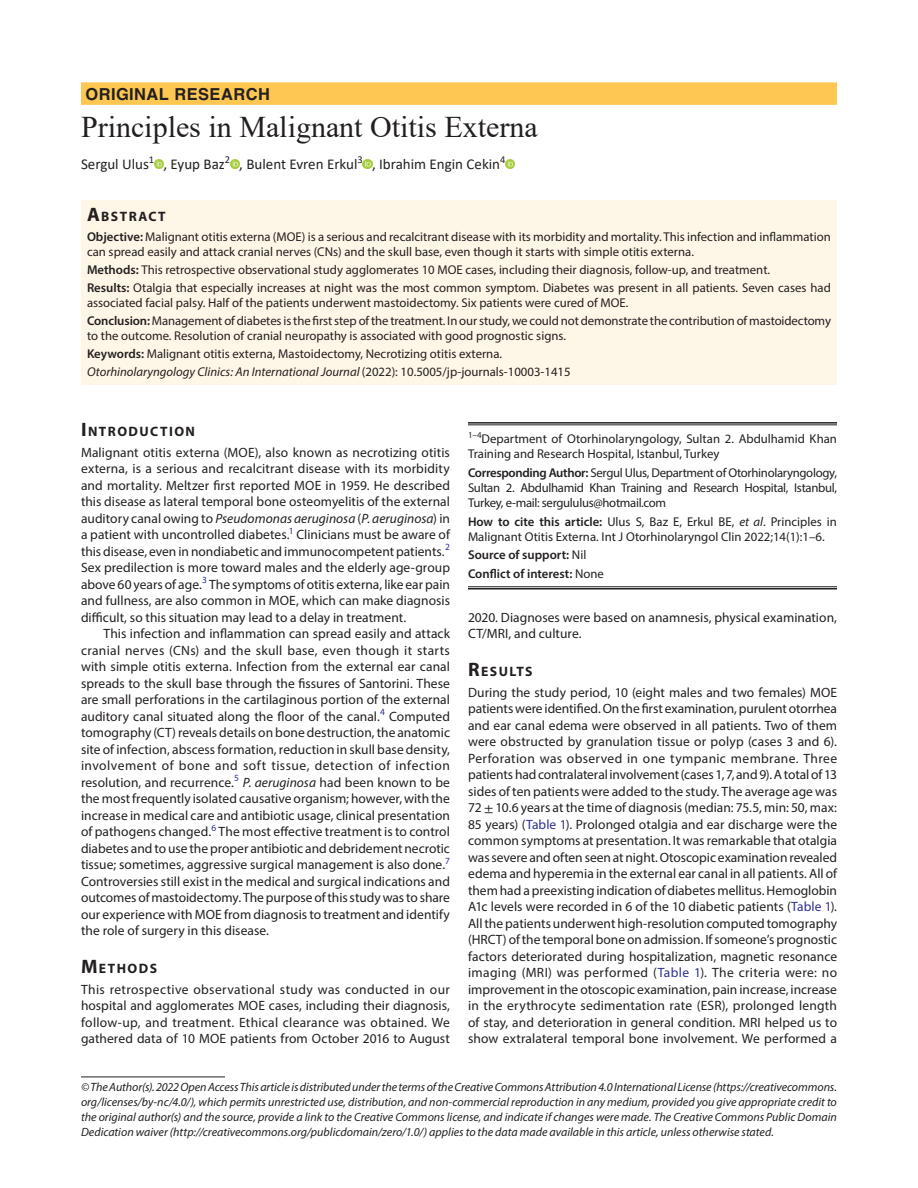
<style>
.page{position:relative;width:918px;height:1188px;background:#fff}
.page>*{position:absolute;margin:0;border:0;box-sizing:border-box;transform-origin:0 0}
.t1{font:30px "Times New Roman";color:#231f20}
.ArticleType{font:700 16.5px "Helvetica LT Std";letter-spacing:.025em;color:#231f20}
.AuthorName{font:15px "Calibri";color:#231f20}
.Head-1{font:700 13.65px "Myriad Pro";letter-spacing:.105em;color:#231f20}
.Head-1-first{font:700 13.65px "Myriad Pro";letter-spacing:.105em;color:#231f20}
.AbstractTitle{font:700 13.65px "Myriad Pro";letter-spacing:.105em;color:#231f20}
.Para-NoIndent{font:13.5px/16.5px "Myriad Pro";letter-spacing:.005em;color:#231f20;text-align:justify}
.Para-Indent{font:13.5px/16.5px "Myriad Pro";color:#231f20;text-align:justify}
.Abstract-Para-first{font:12.75px/15px "Myriad Pro";color:#231f20}
.Corresponding_Author{font:12.75px/15.3px "Myriad Pro";letter-spacing:-.025em;color:#231f20;text-align:justify}
.How_to_Cite{font:12.75px/15.3px "Myriad Pro";color:#231f20}
.Affiliation-first{font:12.75px/15.3px "Myriad Pro";color:#231f20}
.Journal-DOI{font:italic 12.75px "Myriad Pro";color:#231f20}
.Keywords{font:12.75px "Myriad Pro";color:#231f20}
.COI{font:600 12.75px "Myriad Pro";color:#231f20}
.Source{font:600 12.75px "Myriad Pro";color:#231f20}
.FootNote{font:italic 12px/15px "Myriad Pro";color:#231f20;text-align:justify}
.s1{font-size:19.5px}
.s2{font-weight:600}
.s3{font-style:normal}
.s4{font-style:italic}
.s5{font-weight:400}
.s6{font-family:"STIX General"}
.s7{color:#2e3092}
</style>
<div class="page">
<div style="left:81px;top:82px;width:756px;height:23px;background:#fec751"></div>
<div style="left:81px;top:200px;width:756px;height:26px;background:#fef7e7"></div>
<div style="left:81px;top:225px;width:756px;height:40px;background:#fef7e7"></div>
<div style="left:81px;top:258px;width:756px;height:25px;background:#fef7e7"></div>
<div style="left:81px;top:276px;width:756px;height:40px;background:#fef7e7"></div>
<div style="left:81px;top:309px;width:756px;height:40px;background:#fef7e7"></div>
<div style="left:81px;top:342px;width:756px;height:25px;background:#fef7e7"></div>
<div style="left:81px;top:360px;width:756px;height:25px;background:#fef7e7"></div>
<svg style="left:154px;top:159px;width:9px;height:10px"></svg>
<svg style="left:230px;top:159px;width:9px;height:10px"></svg>
<svg style="left:363px;top:159px;width:9px;height:10px"></svg>
<svg style="left:506px;top:159px;width:9px;height:10px"></svg>
<hr style="left:81px;top:1077px;width:144px;height:1px;background:#231f20">
<hr style="left:468px;top:422px;width:369px;height:2px;background:#231f20">
<hr style="left:468px;top:425px;width:369px;height:1px;background:#231f20">
<hr style="left:468px;top:586px;width:369px;height:1px;background:#231f20">
<hr style="left:468px;top:588px;width:369px;height:2px;background:#231f20">
<p class="ArticleType" style="left:86px;top:84px;width:186px">ORIGINAL RESEARCH</p>
<p class="t1" style="left:81px;top:106px;width:458px">Principles in Malignant Otitis Externa</p>
<p class="AuthorName" style="left:81px;top:153px;width:426px">Sergul Ulus<sup>1</sup> , Eyup Baz<sup>2</sup> , Bulent Evren Erkul<sup>3</sup> , Ibrahim Engin Cekin<sup>4</sup></p>
<p class="AbstractTitle" style="left:87px;top:208px;width:80px"><span class="s1">A</span>BSTRACT</p>
<p class="Abstract-Para-first" style="left:87px;top:229px;width:745px"><span class="s2">Objective:</span> Malignant otitis externa (MOE) is a serious and recalcitrant disease with its morbidity and mortality. This infection and inflammation can spread easily and attack cranial nerves (CNs) and the skull base, even though it starts with simple otitis externa.</p>
<p class="Abstract-Para-first" style="left:87px;top:262px;width:685px"><span class="s2">Methods:</span> This retrospective observational study agglomerates 10 MOE cases, including their diagnosis, follow-up, and treatment.</p>
<p class="Abstract-Para-first" style="left:87px;top:280px;width:745px"><span class="s2">Results:</span> Otalgia that especially increases at night was the most common symptom. Diabetes was present in all patients. Seven cases had associated facial palsy. Half of the patients underwent mastoidectomy. Six patients were cured of MOE.</p>
<p class="Abstract-Para-first" style="left:87px;top:313px;width:746px"><span class="s2">Conclusion:</span>Management of diabetes is the first step of the treatment. In our study, we could not demonstrate the contribution of mastoidectomy to the outcome. Resolution of cranial neuropathy is associated with good prognostic signs.</p>
<p class="Keywords" style="left:87px;top:345px;width:417px"><span class="s2">Keywords:</span> Malignant otitis externa, Mastoidectomy, Necrotizing otitis externa.</p>
<p class="Journal-DOI" style="left:87px;top:363px;width:485px">Otorhinolaryngology Clinics: An International Journal <span class="s3">(2022): 10.5005/jp-journals-10003-1415</span></p>
<p class="Head-1-first" style="left:81px;top:422px;width:116px"><span class="s1">I</span>NTRODUCTION</p>
<p class="Para-NoIndent" style="left:81px;top:444px;width:371px">Malignant otitis externa (MOE), also known as necrotizing otitis externa, is a serious and recalcitrant disease with its morbidity and mortality. Meltzer first reported MOE in 1959. He described this disease as lateral temporal bone osteomyelitis of the external auditory canal owing to <span class="s4">Pseudomonas aeruginosa</span> (<span class="s4">P. aeruginosa</span>) in a patient with uncontrolled diabetes.<sup>1</sup> Clinicians must be aware of this disease, even in nondiabetic and immunocompetent patients.<sup>2<br></sup>Sex predilection is more toward males and the elderly age-group above 60 years of age.<sup>3</sup> The symptoms of otitis externa, like ear pain and fullness, are also common in MOE, which can make diagnosis difficult, so this situation may lead to a delay in treatment.</p>
<p class="Para-Indent" style="left:81px;top:625px;width:371px;text-indent:22px">This infection and inflammation can spread easily and attack cranial nerves (CNs) and the skull base, even though it starts with simple otitis externa. Infection from the external ear canal spreads to the skull base through the fissures of Santorini. These are small perforations in the cartilaginous portion of the external auditory canal situated along the floor of the canal.<sup>4</sup> Computed tomography (CT) reveals details on bone destruction, the anatomic site of infection, abscess formation, reduction in skull base density, involvement of bone and soft tissue, detection of infection resolution, and recurrence.<sup>5</sup> <span class="s4">P. aeruginosa</span> had been known to be the most frequently isolated causative organism; however, with the increase in medical care and antibiotic usage, clinical presentation of pathogens changed.<sup>6</sup> The most effective treatment is to control diabetes and to use the proper antibiotic and debridement necrotic tissue; sometimes, aggressive surgical management is also done.<sup>7<br></sup>Controversies still exist in the medical and surgical indications and outcomes of mastoidectomy. The purpose of this study was to share our experience with MOE from diagnosis to treatment and identify the role of surgery in this disease.</p>
<p class="Head-1" style="left:81px;top:959px;width:78px"><span class="s1">M</span>ETHODS</p>
<p class="Para-NoIndent" style="left:81px;top:981px;width:370px">This retrospective observational study was conducted in our hospital and agglomerates MOE cases, including their diagnosis, follow-up, and treatment. Ethical clearance was obtained. We gathered data of 10 MOE patients from October 2016 to August</p>
<p class="FootNote" style="left:81px;top:1079px;width:758px">© The Author(s). 2022 Open Access This article is distributed under the terms of the Creative Commons Attribution 4.0 International License (https://creativecommons. org/licenses/by-nc/4.0/), which permits unrestricted use, distribution, and non-commercial reproduction in any medium, provided you give appropriate credit to the original author(s) and the source, provide a link to the Creative Commons license, and indicate if changes were made. The Creative Commons Public Domain Dedication waiver (http://creativecommons.org/publicdomain/zero/1.0/) applies to the data made available in this article, unless otherwise stated.</p>
<p class="Affiliation-first" style="left:468px;top:431px;width:370px"><sup>1–4</sup>Department of Otorhinolaryngology, Sultan 2. Abdulhamid Khan<br>Training and Research Hospital, Istanbul, Turkey</p>
<p class="Corresponding_Author" style="left:468px;top:465px;width:371px"><span class="s2">Corresponding Author:</span> Sergul Ulus, Department of Otorhinolaryngology, Sultan 2. Abdulhamid Khan Training and Research Hospital, Istanbul, Turkey, e-mail: sergululus@hotmail.com</p>
<p class="How_to_Cite" style="left:468px;top:513px;width:370px"><span class="s2">How to cite this article:</span> Ulus S, Baz E, Erkul BE, <span class="s4">et al</span>. Principles in<br>Malignant Otitis Externa. Int J Otorhinolaryngol Clin 2022;14(1):1–6.</p>
<p class="Source" style="left:468px;top:547px;width:120px">Source of support: <span class="s5">Nil</span></p>
<p class="COI" style="left:468px;top:565px;width:137px">Conflict of interest: <span class="s5">None</span></p>
<p class="Para-NoIndent" style="left:468px;top:609px;width:370px">2020. Diagnoses were based on anamnesis, physical examination,<br>CT/MRI, and culture.</p>
<p class="Head-1" style="left:468px;top:662px;width:66px"><span class="s1">R</span>ESULTS</p>
<p class="Para-NoIndent" style="left:468px;top:684px;width:371px">During the study period, 10 (eight males and two females) MOE patients were identified. On the first examination, purulent otorrhea and ear canal edema were observed in all patients. Two of them were obstructed by granulation tissue or polyp (cases 3 and 6).<br>Perforation was observed in one tympanic membrane. Three patients had contralateral involvement (cases 1, 7, and 9). A total of 13 sides of ten patients were added to the study. The average age was 72 <span class="s6">±</span> 10.6 years at the time of diagnosis (median: 75.5, min: 50, max:<br>85 years) (<span class="s7">Table 1</span>). Prolonged otalgia and ear discharge were the common symptoms at presentation. It was remarkable that otalgia was severe and often seen at night. Otoscopic examination revealed edema and hyperemia in the external ear canal in all patients. All of them had a preexisting indication of diabetes mellitus. Hemoglobin A1c levels were recorded in 6 of the 10 diabetic patients (<span class="s7">Table 1</span>).<br>All the patients underwent high-resolution computed tomography (HRCT) of the temporal bone on admission. If someone’s prognostic factors deteriorated during hospitalization, magnetic resonance imaging (MRI) was performed (<span class="s7">Table 1</span>). The criteria were: no improvement in the otoscopic examination, pain increase, increase in the erythrocyte sedimentation rate (ESR), prolonged length of stay, and deterioration in general condition. MRI helped us to show extralateral temporal bone involvement. We performed a</p>
</div>
